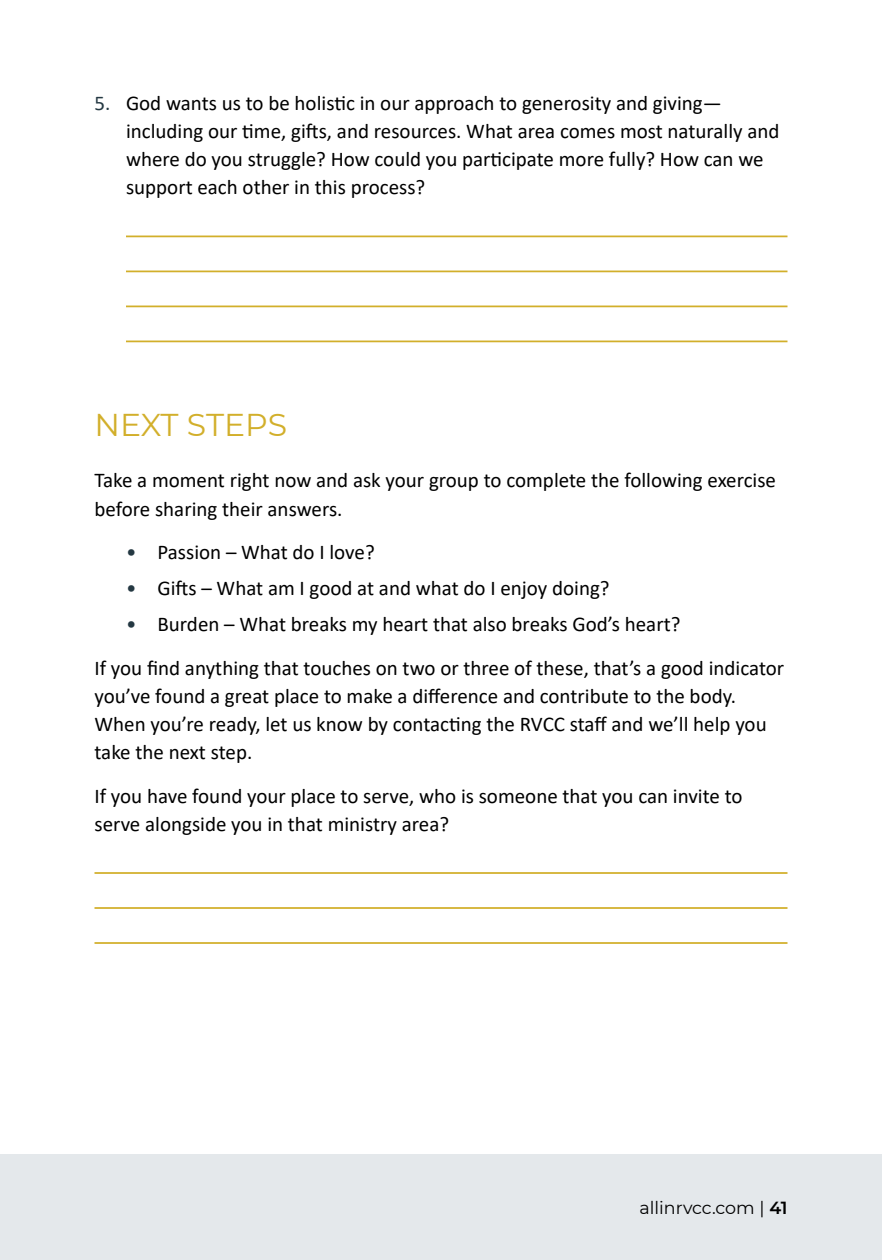
<style>
.page{position:relative;width:882px;height:1260px;background:#fff}
.page>*{position:absolute;margin:0;border:0;box-sizing:border-box;transform-origin:0 0}
.t1{font:31.5px "Montserrat";color:#d2af2b}
.t2{font:21px/28px "Calibri";color:#000}
.t3{font:17.5px "Montserrat";color:#000}
.s1{color:#243842}
.s2{font-weight:600}
</style>
<div class="page">
<div style="left:0;top:1154px;width:882px;height:106px;background:#e4e8eb"></div>
<hr style="left:126px;top:236px;width:662px;height:1px;background:#d2af2b">
<hr style="left:126px;top:271px;width:662px;height:1px;background:#d2af2b">
<hr style="left:126px;top:306px;width:662px;height:1px;background:#d2af2b">
<hr style="left:126px;top:341px;width:662px;height:1px;background:#d2af2b">
<hr style="left:94px;top:872px;width:694px;height:2px;background:#d2af2b">
<hr style="left:94px;top:907px;width:694px;height:2px;background:#d2af2b">
<hr style="left:94px;top:942px;width:694px;height:2px;background:#d2af2b">
<p class="t2" style="left:126px;top:89px;width:655px;text-indent:-32px"><span class="s1">5.</span> God wants us to be holistic in our approach to generosity and giving— including our time, gifts, and resources. What area comes most naturally and where do you struggle? How could you participate more fully? How can we support each other in this process?</p>
<h1 class="t1" style="left:94px;top:403px;width:194px">NEXT STEPS</h1>
<p class="t2" style="left:94px;top:466px;width:683px">Take a moment right now and ask your group to complete the following exercise before sharing their answers.</p>
<p class="t2" style="left:126px;top:538px;width:250px"><span class="s1">•</span> Passion – What do I love?</p>
<p class="t2" style="left:126px;top:574px;width:485px"><span class="s1">•</span> Gifts – What am I good at and what do I enjoy doing?</p>
<p class="t2" style="left:94px;top:602px;width:691px;line-height:43.8px;text-indent:32px"><span class="s1">•</span> Burden – What breaks my heart that also breaks God’s heart?<br>If you find anything that touches on two or three of these, that’s a good indicator</p>
<p class="t2" style="left:94px;top:682px;width:674px">you’ve found a great place to make a difference and contribute to the body.<br>When you’re ready, let us know by contacting the RVCC staff and we’ll help you take the next step.</p>
<p class="t2" style="left:94px;top:782px;width:650px">If you have found your place to serve, who is someone that you can invite to serve alongside you in that ministry area?</p>
<p class="t3" style="left:639px;top:1196px;width:150px">allinrvcc.com | <span class="s2">41</span></p>
</div>
